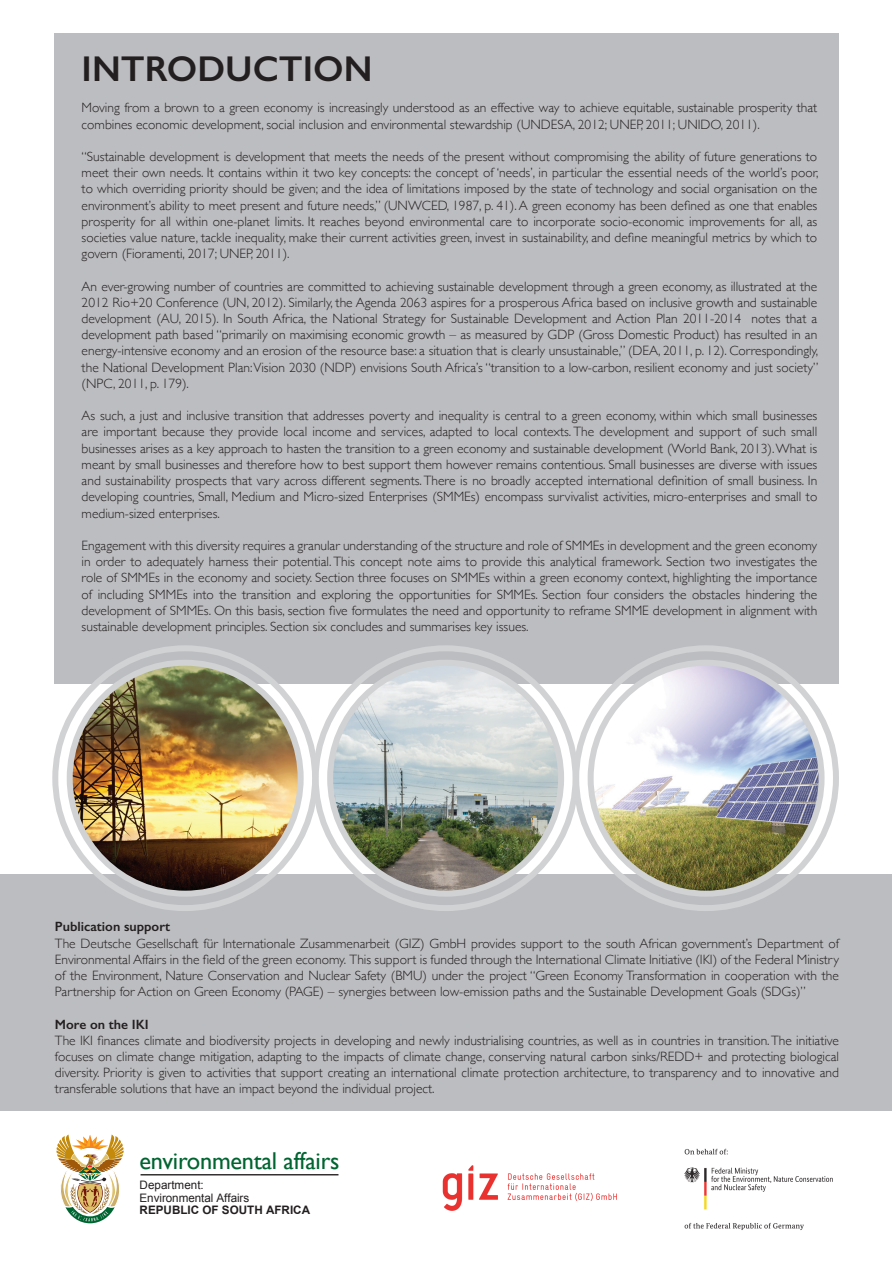
<style>
.page{position:relative;width:893px;height:1263px;background:#fff}
.page>*{position:absolute;margin:0;border:0;box-sizing:border-box;transform-origin:0 0}
.t1{font:600 36px "Gill Sans";color:#231f20}
.t2{font:24.3px "Gill Sans";letter-spacing:-.01em;color:#006431}
.t3{font:300 13.5px/16.2px "Gill Sans";color:#231f20;text-align:justify}
.t4{font:600 13.5px "Gill Sans";color:#231f20}
.t5{font:11.7px "Arial";letter-spacing:-.005em;color:#231f20}
.t6{font:700 11.7px "Arial";color:#231f20}
</style>
<div class="page">
<hr style="left:141px;top:1174px;width:197px;height:1px;background:#231f20">
<img style="left:56px;top:1134px;width:68px;height:89px">
<img style="left:442px;top:1148px;width:391px;height:82px">
<div style="left:1px;top:874px;width:891px;height:237px;background:#bcbdc0"></div>
<div style="left:55px;top:33px;width:784px;height:651px;background:#bcbdc0"></div>
<div style="left:52px;top:645px;width:266px;height:266px;border:6px solid #d1d2d4;border-radius:50%"></div>
<div style="left:313px;top:645px;width:265px;height:266px;border:6px solid #d1d2d4;border-radius:50%"></div>
<div style="left:573px;top:645px;width:266px;height:266px;border:6px solid #d1d2d4;border-radius:50%"></div>
<img style="left:70px;top:663px;width:231px;height:231px;border-radius:115px">
<div style="left:67px;top:660px;width:237px;height:237px;border:6px solid #d1d2d4;border-radius:50%"></div>
<img style="left:330px;top:663px;width:231px;height:231px;border-radius:115px">
<div style="left:327px;top:660px;width:237px;height:237px;border:6px solid #d1d2d4;border-radius:50%"></div>
<img style="left:591px;top:663px;width:230px;height:231px;border-radius:115px">
<div style="left:588px;top:660px;width:236px;height:237px;border:6px solid #d1d2d4;border-radius:50%"></div>
<h1 class="t1" style="left:82px;top:47px;width:292px">Introduction</h1>
<p class="t3" style="left:82px;top:99px;width:737px">Moving from a brown to a green economy is increasingly understood as an effective way to achieve equitable, sustainable prosperity that combines economic development, social inclusion and environmental stewardship (UNDESA, 2012; UNEP, 2011; UNIDO, 2011).</p>
<p class="t3" style="left:82px;top:148px;width:738px">“Sustainable development is development that meets the needs of the present without compromising the ability of future generations to meet their own needs. It contains within it two key concepts: the concept of ‘needs’, in particular the essential needs of the world’s poor, to which overriding priority should be given; and the idea of limitations imposed by the state of technology and social organisation on the environment’s ability to meet present and future needs,” (UNWCED, 1987, p. 41). A green economy has been defined as one that enables prosperity for all within one-planet limits. It reaches beyond environmental care to incorporate socio-economic improvements for all, as societies value nature, tackle inequality, make their current activities green, invest in sustainability, and define meaningful metrics by which to govern (Fioramenti, 2017; UNEP, 2011).</p>
<p class="t3" style="left:82px;top:277px;width:738px">An ever-growing number of countries are committed to achieving sustainable development through a green economy, as illustrated at the 2012 Rio+20 Conference (UN, 2012). Similarly, the Agenda 2063 aspires for a prosperous Africa based on inclusive growth and sustainable development (AU, 2015). In South Africa, the National Strategy for Sustainable Development and Action Plan 2011-2014 notes that a development path based “primarily on maximising economic growth – as measured by GDP (Gross Domestic Product) has resulted in an energy-intensive economy and an erosion of the resource base: a situation that is clearly unsustainable,” (DEA, 2011, p. 12). Correspondingly, the National Development Plan: Vision 2030 (NDP) envisions South Africa’s “transition to a low-carbon, resilient economy and just society” (NPC, 2011, p. 179).</p>
<p class="t3" style="left:82px;top:407px;width:737px">As such, a just and inclusive transition that addresses poverty and inequality is central to a green economy, within which small businesses are important because they provide local income and services, adapted to local contexts. The development and support of such small businesses arises as a key approach to hasten the transition to a green economy and sustainable development (World Bank, 2013). What is meant by small businesses and therefore how to best support them however remains contentious. Small businesses are diverse with issues and sustainability prospects that vary across different segments. There is no broadly accepted international definition of small business. In developing countries, Small, Medium and Micro-sized Enterprises (SMMEs) encompass survivalist activities, micro-enterprises and small to medium-sized enterprises.</p>
<p class="t3" style="left:82px;top:537px;width:737px">Engagement with this diversity requires a granular understanding of the structure and role of SMMEs in development and the green economy in order to adequately harness their potential. This concept note aims to provide this analytical framework. Section two investigates the role of SMMEs in the economy and society. Section three focuses on SMMEs within a green economy context, highlighting the importance of including SMMEs into the transition and exploring the opportunities for SMMEs. Section four considers the obstacles hindering the development of SMMEs. On this basis, section five formulates the need and opportunity to reframe SMME development in alignment with sustainable development principles. Section six concludes and summarises key issues.</p>
<p class="t4" style="left:55px;top:919px;width:117px">Publication support</p>
<p class="t3" style="left:55px;top:934px;width:785px">The Deutsche Gesellschaft für Internationale Zusammenarbeit (GIZ) GmbH provides support to the south African government’s Department of Environmental Affairs in the field of the green economy. This support is funded through the International Climate Initiative (IKI) of the Federal Ministry of the Environment, Nature Conservation and Nuclear Safety (BMU) under the project “Green Economy Transformation in cooperation with the Partnership for Action on Green Economy (PAGE) – synergies between low-emission paths and the Sustainable Development Goals (SDGs)”</p>
<p class="t4" style="left:55px;top:1016px;width:95px">More on the IKI</p>
<p class="t3" style="left:55px;top:1032px;width:785px">The IKI finances climate and biodiversity projects in developing and newly industrialising countries, as well as in countries in transition. The initiative focuses on climate change mitigation, adapting to the impacts of climate change, conserving natural carbon sinks/REDD+ and protecting biological diversity. Priority is given to activities that support creating an international climate protection architecture, to transparency and to innovative and transferable solutions that have an impact beyond the individual project.</p>
<h2 class="t2" style="left:140px;top:1147px;width:201px">environmental affairs</h2>
<p class="t5" style="left:140px;top:1177px;width:66px">Department:</p>
<p class="t6" style="left:140px;top:1202px;width:172px">REPUBLIC OF SOUTH AFRICA</p>
<p class="t5" style="left:140px;top:1190px;width:111px">Environmental Affairs</p>
</div>
